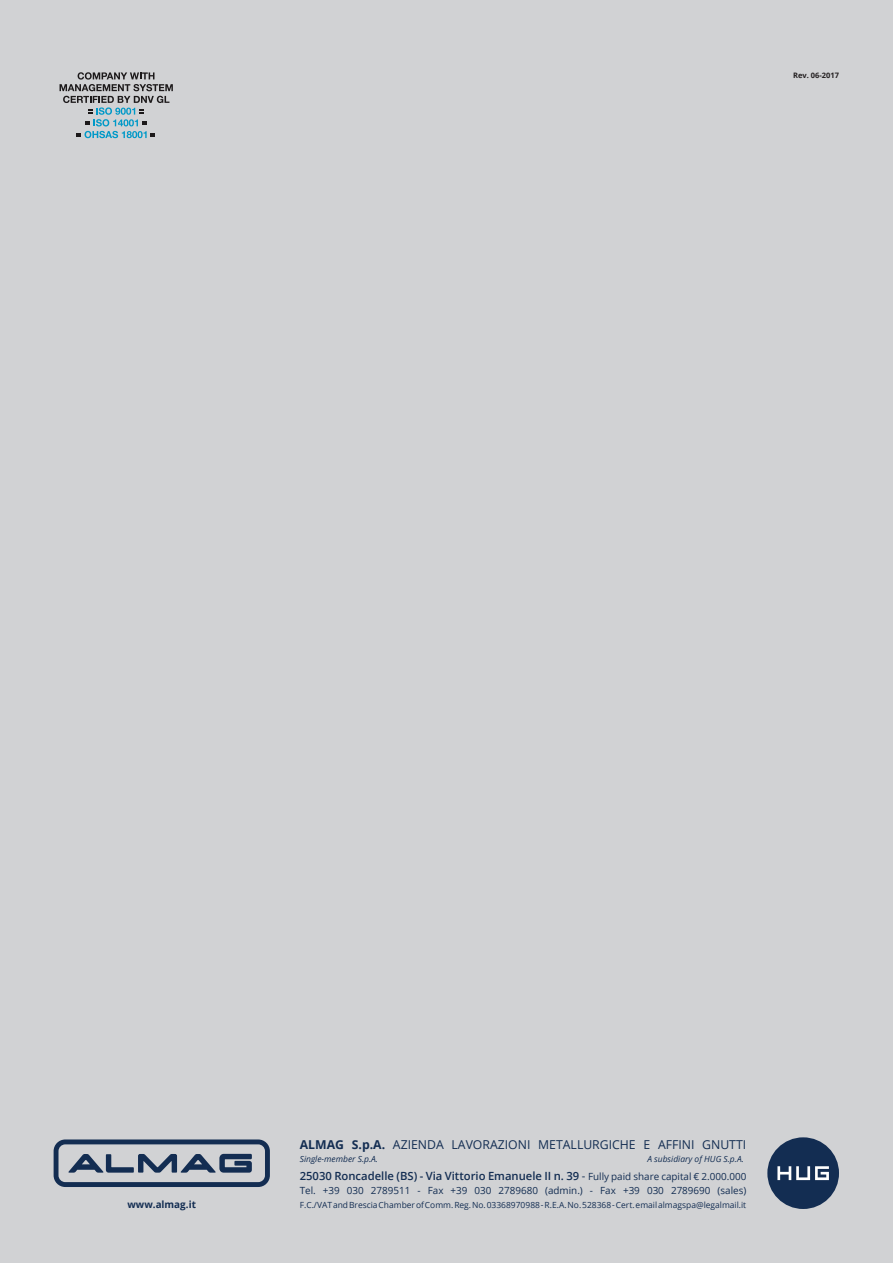
<style>
.page{position:relative;width:893px;height:1263px;background:#d1d2d4}
.page>*{position:absolute;margin:0;border:0;box-sizing:border-box;transform-origin:0 0}
.t1{font:12.3px "Open Sans";color:#132d52}
.t2{font:600 11.25px "Open Sans";color:#132d52}
.t3{font:9.9px "Open Sans";color:#132d52}
.t4{font:700 9.9px "Open Sans";color:#132d52}
.t5{font:8.4px "Open Sans";color:#132d52}
.t6{font:italic 8.4px "Open Sans";color:#132d52}
.t7{font:700 7.5px "Open Sans";color:#231f20}
.s1{font-weight:700}
.s2{font-weight:400}
.s3{font-weight:400;font-size:9.9px}
</style>
<div class="page">
<svg style="left:54px;top:1139px;width:216px;height:48px;background:#8590a0"></svg>
<div style="left:767px;top:1137px;width:72px;height:72px;background:#132d52;border-radius:50%"></div>
<svg style="left:777px;top:1166px;width:52px;height:14px"></svg>
<svg style="left:60px;top:72px;width:113px;height:66px;background:#a7b1b6"></svg>
<p class="t7" style="left:793px;top:70px;width:47px">Rev. 06-2017</p>
<p class="t4" style="left:128px;top:1197px;width:70px">www.almag.it</p>
<p class="t1" style="left:300px;top:1136px;width:448px"><span class="s1">ALMAG S.p.A.</span> AZIENDA LAVORAZIONI METALLURGICHE E AFFINI GNUTTI</p>
<p class="t6" style="left:300px;top:1153px;width:80px">Single-member S.p.A.</p>
<p class="t6" style="left:647px;top:1153px;width:98px">A subsidiary of HUG S.p.A.</p>
<p class="t2" style="left:300px;top:1168px;width:448px">25030 Roncadelle (BS) - Via Vittorio Emanuele II n. 39 <span class="s2">-</span> <span class="s3">Fully paid share capital € 2.000.000</span></p>
<p class="t3" style="left:300px;top:1184px;width:448px">Tel. +39 030 2789511 - Fax +39 030 2789680 (admin.) - Fax +39 030 2789690 (sales)</p>
<p class="t5" style="left:300px;top:1199px;width:448px">F.C./VAT and Brescia Chamber of Comm. Reg. No. 03368970988 - R.E.A. No. 528368 - Cert. email almagspa@legalmail.it</p>
</div>
